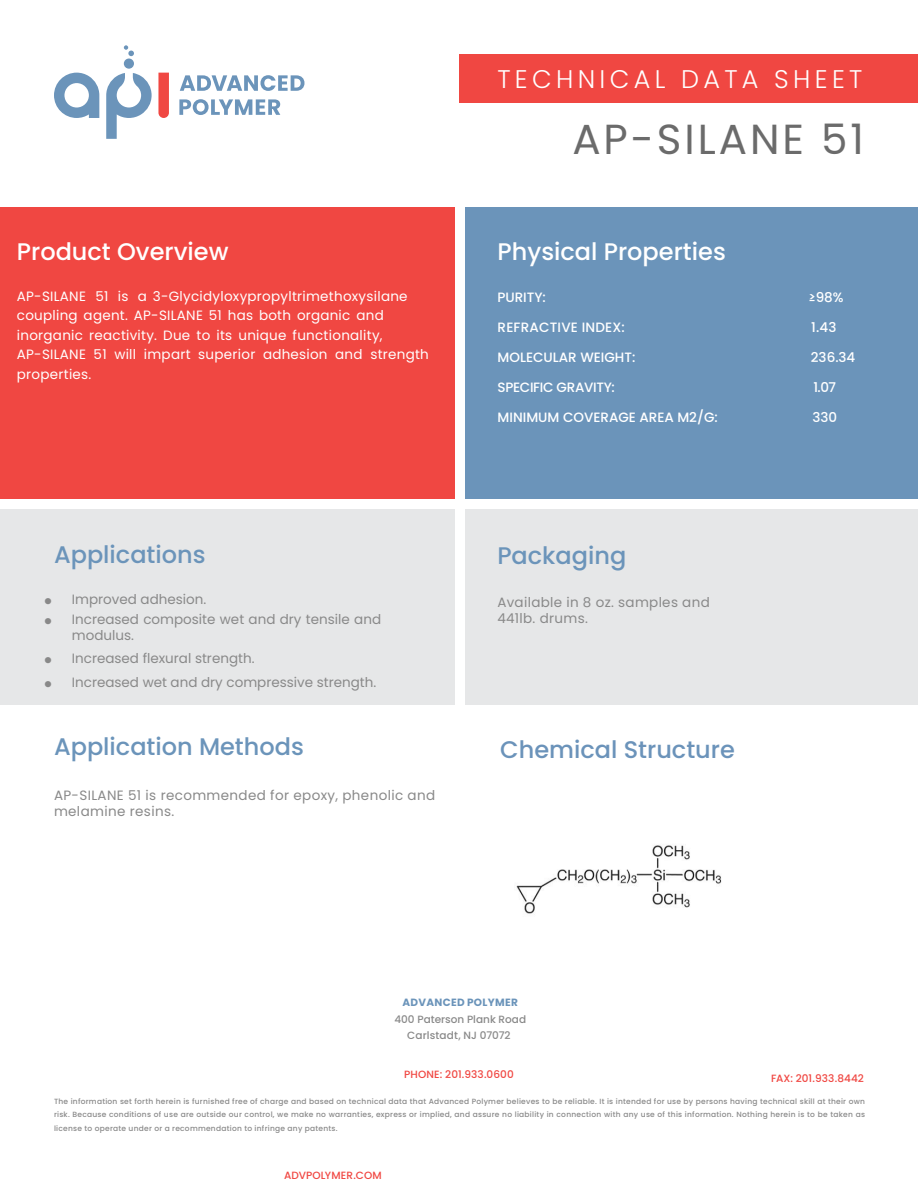
<style>
.page{position:relative;width:918px;height:1188px;background:#fff}
.page>*{position:absolute;margin:0;border:0;box-sizing:border-box;transform-origin:0 0}
.t1{font:42px "Poppins";letter-spacing:.07em;color:#6b6b6b}
.t2{font:300 25.5px "Poppins";letter-spacing:.17em;color:#fff}
.t3{font:500 24px "Poppins";color:#6b94ba}
.t4{font:500 24px "Poppins";color:#fff}
.t5{font:500 24px "Poppins";color:#6b93ba}
.t6{font:13.5px/19.5px "Poppins";letter-spacing:.02em;color:#fff}
.t7{font:13.5px/16.2px "Poppins";color:#898989}
.t8{font:13.5px/16.2px "Poppins";letter-spacing:.025em;color:#898989}
.t9{font:500 13.5px "Poppins";color:#fff}
.t10{font:500 13.5px "Poppins";letter-spacing:-.025em;color:#fff}
.t11{font:500 10.5px "Poppins";letter-spacing:.015em;color:#f04742}
.t12{font:500 10.5px/16.5px "Poppins";color:#898989;text-align:center}
.t13{font:700 10.5px "Poppins";letter-spacing:.035em;color:#6b94ba}
.t14{font:500 7.5px/13.5px "Poppins";letter-spacing:.035em;color:#898989;text-align:justify}
</style>
<div class="page">
<div style="left:0;top:207px;width:459px;height:298px;background:#f04742"></div>
<div style="left:459px;top:207px;width:459px;height:298px;background:#6b94ba"></div>
<div style="left:459px;top:54px;width:459px;height:49px;background:#f04742"></div>
<svg style="left:180px;top:75px;width:124px;height:16px"></svg>
<svg style="left:179px;top:99px;width:101px;height:16px"></svg>
<div style="left:124px;top:59px;width:10px;height:10px;background:#6b94ba;border-radius:50%"></div>
<svg style="left:124px;top:45px;width:10px;height:11px"></svg>
<svg style="left:54px;top:73px;width:45px;height:45px"></svg>
<svg style="left:158px;top:73px;width:11px;height:45px"></svg>
<svg style="left:106px;top:73px;width:46px;height:66px"></svg>
<div style="left:0;top:505px;width:918px;height:200px;background:#e6e7e8"></div>
<div style="left:455px;top:194px;width:9px;height:511px;background:#fff"></div>
<div style="left:0;top:499px;width:918px;height:10px;background:#fff"></div>
<img style="left:516px;top:845px;width:205px;height:69px">
<h3 class="t4" style="left:17px;top:237px;width:213px">Product Overview</h3>
<h3 class="t6" style="left:17px;top:286px;width:414px">AP-SILANE 51 is a 3-Glycidyloxypropyltrimethoxysilane coupling agent. AP-SILANE 51 has both organic and inorganic reactivity. Due to its unique functionality, AP-SILANE 51 will impart superior adhesion and strength properties.</h3>
<h3 class="t3" style="left:54px;top:541px;width:153px">Applications</h3>
<h3 class="t7" style="left:45px;top:591px;width:163px">● Improved adhesion.</h3>
<h3 class="t7" style="left:72px;top:611px;width:311px;text-indent:-27px">● Increased composite wet and dry tensile and modulus.</h3>
<h3 class="t7" style="left:45px;top:651px;width:211px">● Increased flexural strength.</h3>
<h3 class="t7" style="left:45px;top:674px;width:333px">● Increased wet and dry compressive strength.</h3>
<h3 class="t3" style="left:54px;top:732px;width:251px">Application Methods</h3>
<h3 class="t8" style="left:54px;top:787px;width:383px">AP-SILANE 51 is recommended for epoxy, phenolic and melamine resins.</h3>
<h2 class="t2" style="left:497px;top:64px;width:367px">TECHNICAL DATA SHEET</h2>
<h1 class="t1" style="left:572px;top:115px;width:293px">AP-SILANE 51</h1>
<h3 class="t4" style="left:498px;top:237px;width:230px">Physical Properties</h3>
<h3 class="t9" style="left:498px;top:289px;width:50px">PURITY:</h3>
<h3 class="t9" style="left:808px;top:289px;width:37px">≥98%</h3>
<h3 class="t9" style="left:498px;top:319px;width:129px">REFRACTIVE INDEX:</h3>
<h3 class="t9" style="left:811px;top:319px;width:27px">1.43</h3>
<h3 class="t9" style="left:498px;top:349px;width:139px">MOLECULAR WEIGHT:</h3>
<h3 class="t9" style="left:811px;top:349px;width:46px">236.34</h3>
<h3 class="t10" style="left:498px;top:379px;width:119px">SPECIFIC GRAVITY:</h3>
<h3 class="t9" style="left:813px;top:379px;width:24px">1.07</h3>
<h3 class="t9" style="left:498px;top:409px;width:222px">MINIMUM COVERAGE AREA M2/G:</h3>
<h3 class="t9" style="left:813px;top:409px;width:26px">330</h3>
<h3 class="t3" style="left:497px;top:542px;width:130px">Packaging</h3>
<h3 class="t8" style="left:497px;top:594px;width:214px">Available in 8 oz. samples and<br>441lb. drums.</h3>
<h3 class="t5" style="left:500px;top:735px;width:236px">Chemical Structure</h3>
<h3 class="t13" style="left:402px;top:996px;width:117px">ADVANCED POLYMER</h3>
<h3 class="t12" style="left:394px;top:1011px;width:133px">400 Paterson Plank Road<br>Carlstadt, NJ 07072</h3>
<h3 class="t11" style="left:404px;top:1068px;width:111px">PHONE: 201.933.0600</h3>
<h3 class="t11" style="left:771px;top:1072px;width:94px">FAX: 201.933.8442</h3>
<p class="t14" style="left:54px;top:1094px;width:813px">The information set forth herein is furnished free of charge and based on technical data that Advanced Polymer believes to be reliable. It is intended for use by persons having technical skill at their own risk. Because conditions of use are outside our control, we make no warranties, express or implied, and assure no liability in connection with any use of this information. Nothing herein is to be taken as license to operate under or a recommendation to infringe any patents.</p>
<h3 class="t11" style="left:284px;top:1169px;width:99px">ADVPOLYMER.COM</h3>
</div>
